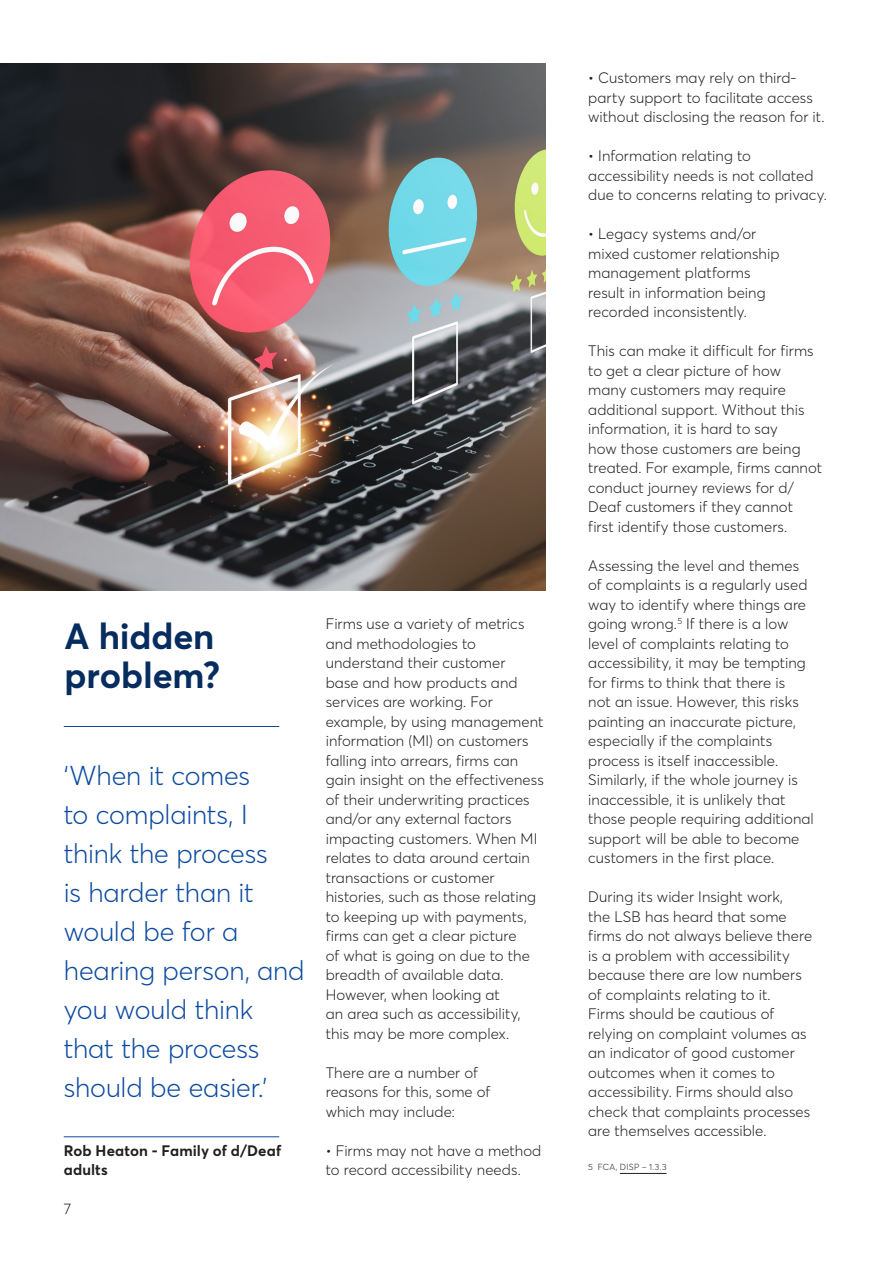
<style>
.page{position:relative;width:893px;height:1263px;background:#fff}
.page>*{position:absolute;margin:0;border:0;box-sizing:border-box;transform-origin:0 0}
.H2___24-26{font:700 36px/39px "Averta";letter-spacing:-.005em;color:#072c5f}
.Feature_Copy___18-20{font:300 27px/39px "Averta";letter-spacing:-.005em;color:#0c4a9f}
.Body_Copy___10-13{font:300 15px/19.5px "Averta";letter-spacing:.005em;color:#231f20}
.Quote_Details___10-1{font:700 15px/19.5px "Averta";letter-spacing:.01em;color:#231f20}
.Body_Copy___10-13-2{font:300 8.7px "Averta";letter-spacing:.03em;color:#231f20}
</style>
<div class="page">
<img style="left:0;top:64px;width:546px;height:526px">
<hr style="left:620px;top:1173px;width:47px;height:1px;background:#231f20">
<hr style="left:64px;top:726px;width:215px;height:1px;background:#0c4a9f">
<hr style="left:64px;top:1136px;width:215px;height:1px;background:#0c4a9f">
<p class="H2___24-26" style="left:64px;top:615px;width:157px">A hidden problem?</p>
<p class="Feature_Copy___18-20" style="left:64px;top:755px;width:242px">‘When it comes<br>to complaints, I think the process<br>is harder than it would be for a hearing person, and you would think that the process should be easier.’</p>
<p class="Quote_Details___10-1" style="left:64px;top:1140px;width:219px">Rob Heaton - Family of d/Deaf adults</p>
<p class="Body_Copy___10-13" style="left:64px;top:1199px;width:9px">7</p>
<p class="Body_Copy___10-13" style="left:326px;top:614px;width:220px">Firms use a variety of metrics and methodologies to understand their customer<br>base and how products and services are working. For example, by using management information (MI) on customers falling into arrears, firms can gain insight on the effectiveness of their underwriting practices and/or any external factors impacting customers. When MI relates to data around certain transactions or customer histories, such as those relating to keeping up with payments, firms can get a clear picture<br>of what is going on due to the breadth of available data.<br>However, when looking at<br>an area such as accessibility, this may be more complex.</p>
<p class="Body_Copy___10-13" style="left:326px;top:1062px;width:166px">There are a number of reasons for this, some of which may include:</p>
<p class="Body_Copy___10-13" style="left:326px;top:1140px;width:217px">• Firms may not have a method to record accessibility needs.</p>
<p class="Body_Copy___10-13" style="left:588px;top:68px;width:238px">• Customers may rely on third&shy;party support to facilitate access without disclosing the reason for it.</p>
<p class="Body_Copy___10-13" style="left:588px;top:146px;width:240px">• Information relating to accessibility needs is not collated due to concerns relating to privacy.</p>
<p class="Body_Copy___10-13" style="left:588px;top:224px;width:193px">• Legacy systems and/or mixed customer relationship management platforms result in information being recorded inconsistently.</p>
<p class="Body_Copy___10-13" style="left:588px;top:341px;width:235px">This can make it difficult for firms to get a clear picture of how many customers may require additional support. Without this information, it is hard to say<br>how those customers are being treated. For example, firms cannot conduct journey reviews for d/<br>Deaf customers if they cannot first identify those customers.</p>
<p class="Body_Copy___10-13" style="left:588px;top:555px;width:227px">Assessing the level and themes of complaints is a regularly used way to identify where things are going wrong.<sup>5</sup> If there is a low level of complaints relating to accessibility, it may be tempting for firms to think that there is<br>not an issue. However, this risks painting an inaccurate picture, especially if the complaints process is itself inaccessible.<br>Similarly, if the whole journey is inaccessible, it is unlikely that those people requiring additional support will be able to become customers in the first place.</p>
<p class="Body_Copy___10-13" style="left:588px;top:887px;width:225px">During its wider Insight work,<br>the LSB has heard that some firms do not always believe there is a problem with accessibility because there are low numbers of complaints relating to it.<br>Firms should be cautious of relying on complaint volumes as an indicator of good customer outcomes when it comes to accessibility. Firms should also check that complaints processes are themselves accessible.</p>
<p class="Body_Copy___10-13-2" style="left:588px;top:1161px;width:80px">5 FCA, DISP – 1.3.3</p>
</div>
